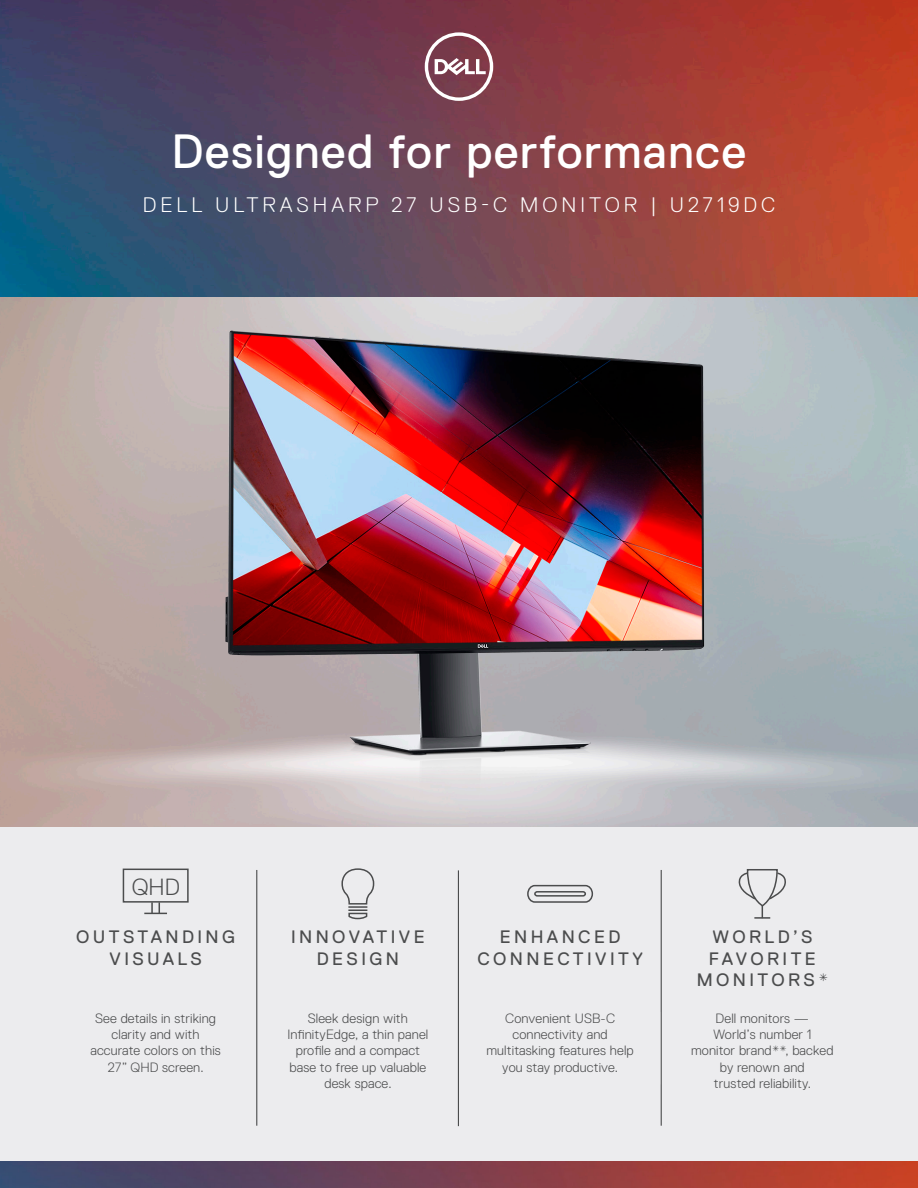
<style>
.page{position:relative;width:918px;height:1188px;background:#fff}
.page>*{position:absolute;margin:0;border:0;box-sizing:border-box;transform-origin:0 0}
.t1{font:48px "Dell Replica";letter-spacing:.025em;color:#fff}
.t2{font:300 23.4px "Dell Replica";color:#4b4c4d}
.t3{font:300 21px "Dell Replica";letter-spacing:.19em;color:#fff}
.t4{font:18px/21.6px "Dell Replica";letter-spacing:.19em;color:#4b4c4d;text-align:center}
.t5{font:300 13.5px/16.2px "Dell Replica";letter-spacing:.01em;color:#4b4c4d;text-align:center}
</style>
<div class="page">
<img style="left:0;top:0;width:918px;height:297px">
<div style="left:0;top:827px;width:918px;height:334px;background:#ececee"></div>
<img style="left:0;top:1161px;width:918px;height:27px">
<svg style="left:425px;top:32px;width:68px;height:69px"></svg>
<hr style="left:660px;top:1012px;width:2px;height:72px;background:#fff">
<hr style="left:256px;top:870px;width:1px;height:256px;background:#4b4c4d">
<hr style="left:458px;top:870px;width:1px;height:256px;background:#4b4c4d">
<hr style="left:661px;top:870px;width:1px;height:256px;background:#4b4c4d">
<svg style="left:738px;top:869px;width:48px;height:50px"></svg>
<img style="left:153px;top:253px;width:625px;height:572px">
<svg style="left:341px;top:868px;width:34px;height:52px"></svg>
<svg style="left:122px;top:868px;width:67px;height:47px"></svg>
<svg style="left:527px;top:884px;width:67px;height:19px"></svg>
<div style="left:534px;top:891px;width:52px;height:6px;border:2px solid #4b4c4d;border-radius:2px"></div>
<h1 class="t1" style="left:172px;top:125px;width:576px">Designed for performance</h1>
<h3 class="t3" style="left:143px;top:193px;width:634px">DELL ULTRASHARP 27 USB-C MONITOR | U2719DC</h3>
<h2 class="t2" style="left:132px;top:874px;width:50px">QHD</h2>
<h3 class="t4" style="left:76px;top:926px;width:160px">OUTSTANDING<br>VISUALS</h3>
<h3 class="t4" style="left:477px;top:926px;width:167px">ENHANCED<br>CONNECTIVITY</h3>
<h3 class="t4" style="left:697px;top:926px;width:134px">WORLD’S<br>FAVORITE<br>MONITORS*</h3>
<h3 class="t4" style="left:291px;top:926px;width:135px">INNOVATIVE<br>DESIGN</h3>
<p class="t5" style="left:90px;top:1010px;width:132px">See details in striking clarity and with accurate colors on this<br>27” QHD screen.</p>
<p class="t5" style="left:287px;top:1010px;width:142px">Sleek design with<br>InfinityEdge, a thin panel profile and a compact base to free up valuable desk space.</p>
<p class="t5" style="left:486px;top:1010px;width:149px">Convenient USB-C connectivity and multitasking features help you stay productive.</p>
<p class="t5" style="left:691px;top:1010px;width:144px">Dell monitors —<br>World’s number 1 monitor brand**, backed by renown and<br>trusted reliability.</p>
</div>
